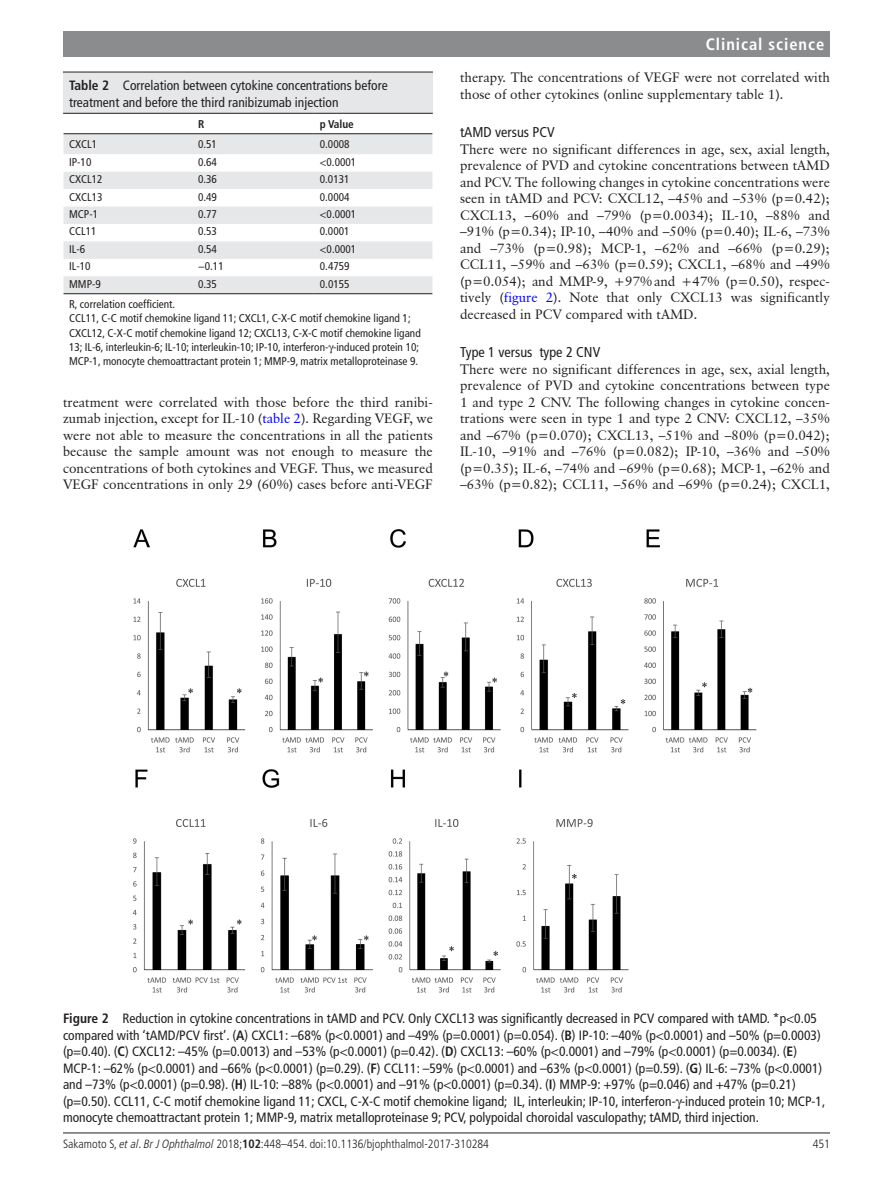
<style>
.page{position:relative;width:893px;height:1191px;background:#fff}
.page>*{position:absolute;margin:0;border:0;box-sizing:border-box;transform-origin:0 0}
.t1{font:700 condensed 16.5px "Frutiger LT Pro";letter-spacing:.055em;color:#fff}
.t2{font:condensed 14.25px "Frutiger LT Pro";color:#231f20}
.t3{font:13.5px/16.5px "Classical Garamond BT";color:#231f20;text-align:justify}
.t4{font:condensed 13.5px/16.5px "Frutiger LT Pro";color:#231f20}
.t5{font:300 condensed 12px "Frutiger LT Pro";color:#231f20}
.t6{font:condensed 11.25px/14.2px "Frutiger LT Pro";color:#231f20}
.t7{font:700 condensed 11.25px "Frutiger LT Pro";color:#231f20}
.s1{font-weight:700}
.s2{color:#00f}
.s3{font-style:italic}
</style>
<div class="page">
<hr style="left:63px;top:1132px;width:767px;height:1px;background:#231f20">
<div style="left:63px;top:31px;width:767px;height:25px;background:#8a8c8e"></div>
<div style="left:63px;top:72px;width:370px;height:293px;background:#e6e7e8"></div>
<hr style="left:63px;top:72px;width:370px;height:1px;background:#231f20">
<svg style="left:64px;top:114px;width:369px;height:250px;fill:#fff"></svg>
<hr style="left:63px;top:113px;width:129px;height:1px;background:#231f20">
<hr style="left:63px;top:133px;width:129px;height:1px;background:#231f20">
<hr style="left:192px;top:113px;width:122px;height:1px;background:#231f20">
<hr style="left:192px;top:133px;width:122px;height:1px;background:#231f20">
<hr style="left:314px;top:113px;width:119px;height:1px;background:#231f20">
<hr style="left:314px;top:133px;width:119px;height:1px;background:#231f20">
<hr style="left:63px;top:293px;width:129px;height:1px;background:#231f20">
<hr style="left:192px;top:293px;width:122px;height:1px;background:#231f20">
<hr style="left:314px;top:293px;width:119px;height:1px;background:#231f20">
<svg style="left:63px;top:114px;width:1px;height:180px"></svg>
<hr style="left:63px;top:294px;width:1px;height:71px;background:#fff">
<hr style="left:63px;top:307px;width:370px;height:2px;background:#fff">
<hr style="left:63px;top:364px;width:370px;height:2px;background:#fff">
<img style="left:132px;top:529px;width:625px;height:464px">
<svg style="left:328px;top:345px;width:6px;height:8px"></svg>
<p class="t4" style="left:69px;top:78px;width:320px"><span class="s1">Table 2</span> Correlation between cytokine concentrations before treatment and before the third ranibizumab injection</p>
<p class="t7" style="left:198px;top:117px;width:7px">R</p>
<p class="t7" style="left:320px;top:117px;width:36px">p Value</p>
<p class="t6" style="left:69px;top:137px;width:30px">CXCL1</p>
<p class="t6" style="left:198px;top:137px;width:20px">0.51</p>
<p class="t6" style="left:320px;top:137px;width:31px">0.0008</p>
<p class="t6" style="left:69px;top:155px;width:24px">IP-10</p>
<p class="t6" style="left:198px;top:155px;width:20px">0.64</p>
<p class="t6" style="left:320px;top:155px;width:38px">&lt;0.0001</p>
<p class="t6" style="left:69px;top:172px;width:35px">CXCL12</p>
<p class="t6" style="left:198px;top:172px;width:20px">0.36</p>
<p class="t6" style="left:320px;top:172px;width:31px">0.0131</p>
<p class="t6" style="left:69px;top:189px;width:35px">CXCL13</p>
<p class="t6" style="left:198px;top:189px;width:20px">0.49</p>
<p class="t6" style="left:320px;top:189px;width:31px">0.0004</p>
<p class="t6" style="left:69px;top:207px;width:30px">MCP-1</p>
<p class="t6" style="left:198px;top:207px;width:20px">0.77</p>
<p class="t6" style="left:320px;top:207px;width:38px">&lt;0.0001</p>
<p class="t6" style="left:69px;top:224px;width:29px">CCL11</p>
<p class="t6" style="left:198px;top:224px;width:20px">0.53</p>
<p class="t6" style="left:320px;top:224px;width:31px">0.0001</p>
<p class="t6" style="left:69px;top:242px;width:18px">IL-6</p>
<p class="t6" style="left:198px;top:242px;width:20px">0.54</p>
<p class="t6" style="left:320px;top:242px;width:38px">&lt;0.0001</p>
<p class="t6" style="left:69px;top:259px;width:23px">IL-10</p>
<p class="t6" style="left:198px;top:259px;width:27px">−0.11</p>
<p class="t6" style="left:320px;top:259px;width:31px">0.4759</p>
<p class="t6" style="left:69px;top:277px;width:33px">MMP-9</p>
<p class="t6" style="left:198px;top:277px;width:20px">0.35</p>
<p class="t6" style="left:320px;top:277px;width:31px">0.0155</p>
<p class="t6" style="left:69px;top:297px;width:353px">R, correlation coefficient.<br>CCL11, C-C motif chemokine ligand 11; CXCL1, C-X-C motif chemokine ligand 1; CXCL12, C-X-C motif chemokine ligand 12; CXCL13, C-X-C motif chemokine ligand 13; IL-6, interleukin-6; IL-10; interleukin-10; IP-10, interferon- -induced protein 10; MCP-1, monocyte chemoattractant protein 1; MMP-9, matrix metalloproteinase 9.</p>
<p class="t3" style="left:63px;top:393px;width:371px">treatment were correlated with those before the third ranibi&shy;zumab injection, except for IL-10 (<span class="s2">table 2</span>). Regarding VEGF, we were not able to measure the concentrations in all the patients because the sample amount was not enough to measure the concentrations of both cytokines and VEGF. Thus, we measured VEGF concentrations in only 29 (60%) cases before anti-VEGF</p>
<p class="t1" style="left:706px;top:34px;width:120px">Clinical science</p>
<p class="t3" style="left:460px;top:69px;width:371px">therapy. The concentrations of VEGF were not correlated with those of other cytokines (online supplementary table 1).</p>
<p class="t2" style="left:460px;top:124px;width:96px">tAMD versus PCV</p>
<p class="t3" style="left:460px;top:141px;width:371px">There were no significant differences in age, sex, axial length, prevalence of PVD and cytokine concentrations between tAMD and PCV. The following changes in cytokine concentrations were seen in tAMD and PCV: CXCL12, –45% and –53% (p=0.42); CXCL13, –60% and –79% (p=0.0034); IL-10, –88% and –91% (p=0.34); IP-10, –40% and –50% (p=0.40); IL-6, –73% and –73% (p=0.98); MCP-1, –62% and –66% (p=0.29); CCL11, –59% and –63% (p=0.59); CXCL1, –68% and –49% (p=0.054); and MMP-9, +97%and +47% (p=0.50), respec&shy;tively (<span class="s2">figure 2</span>). Note that only CXCL13 was significantly decreased in PCV compared with tAMD.</p>
<p class="t2" style="left:460px;top:344px;width:142px">Type 1 versus type 2 CNV</p>
<p class="t3" style="left:460px;top:360px;width:371px">There were no significant differences in age, sex, axial length, prevalence of PVD and cytokine concentrations between type 1 and type 2 CNV. The following changes in cytokine concen&shy;trations were seen in type 1 and type 2 CNV: CXCL12, –35% and –67% (p=0.070); CXCL13, –51% and –80% (p=0.042); IL-10, –91% and –76% (p=0.082); IP-10, –36% and –50% (p=0.35); IL-6, –74% and –69% (p=0.68); MCP-1, –62% and –63% (p=0.82); CCL11, –56% and –69% (p=0.24); CXCL1,</p>
<p class="t4" style="left:63px;top:1010px;width:764px"><span class="s1">Figure 2</span> Reduction in cytokine concentrations in tAMD and PCV. Only CXCL13 was significantly decreased in PCV compared with tAMD. *p&lt;0.05 compared with ‘tAMD/PCV first’. (<span class="s1">A</span>) CXCL1: –68% (p&lt;0.0001) and –49% (p=0.0001) (p=0.054). (<span class="s1">B</span>) IP-10: –40% (p&lt;0.0001) and –50% (p=0.0003) (p=0.40). (<span class="s1">C</span>) CXCL12: –45% (p=0.0013) and –53% (p&lt;0.0001) (p=0.42). (<span class="s1">D</span>) CXCL13: –60% (p&lt;0.0001) and –79% (p&lt;0.0001) (p=0.0034). (<span class="s1">E</span>)<br>MCP-1: –62% (p&lt;0.0001) and –66% (p&lt;0.0001) (p=0.29). (<span class="s1">F</span>) CCL11: –59% (p&lt;0.0001) and –63% (p&lt;0.0001) (p=0.59). (<span class="s1">G</span>) IL-6: –73% (p&lt;0.0001) and –73% (p&lt;0.0001) (p=0.98). (<span class="s1">H</span>) IL-10: –88% (p&lt;0.0001) and –91% (p&lt;0.0001) (p=0.34). (<span class="s1">I</span>) MMP-9: +97% (p=0.046) and +47% (p=0.21) (p=0.50). CCL11, C-C motif chemokine ligand 11; CXCL, C-X-C motif chemokine ligand; IL, interleukin; IP-10, interferon- -induced protein 10; MCP-1, monocyte chemoattractant protein 1; MMP-9, matrix metalloproteinase 9; PCV, polypoidal choroidal vasculopathy; tAMD, third injection.</p>
<p class="t5" style="left:63px;top:1136px;width:428px">Sakamoto S, <span class="s3">et al</span>. <span class="s3">Br J Ophthalmol</span> 2018;<span class="s1">102</span>:448–454. doi:10.1136/bjophthalmol-2017-310284</p>
<p class="t5" style="left:813px;top:1136px;width:19px">451</p>
</div>
